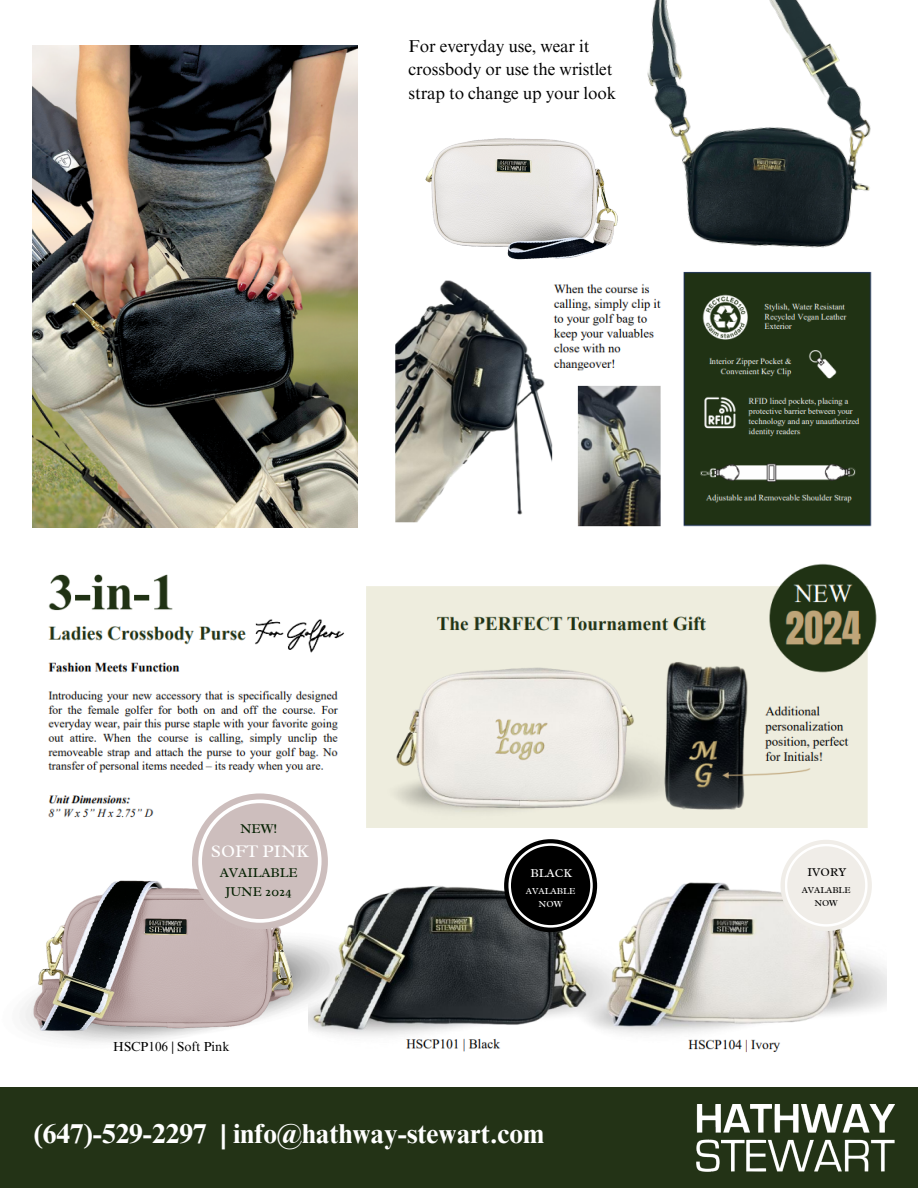
<style>
.page{position:relative;width:918px;height:1188px;background:#fff}
.page>*{position:absolute;margin:0;border:0;box-sizing:border-box;transform-origin:0 0}
.t1{font:700 27.3px "Times NRMT Pro";color:#fff}
.t2{font:18px "Radley";color:#fff}
.t3{font:17.25px/23.2px "Times NRMT Pro";letter-spacing:-.01em;color:#000}
.t4{font:13.65px/18.9px "Radley";color:#052102;text-align:center}
.t5{font:13.05px "Times NRMT Pro";color:#000}
.t6{font:12.3px "Radley";color:#fff}
.t7{font:12px "Radley";color:#000}
.t8{font:9.3px "Radley";color:#fff}
.t9{font:9.15px "Radley";color:#000}
</style>
<div class="page">
<div style="left:0;top:1088px;width:918px;height:100px;background:#233316"></div>
<img style="left:696px;top:1105px;width:198px;height:66px">
<img style="left:48px;top:563px;width:829px;height:283px">
<img style="left:395px;top:278px;width:477px;height:249px">
<img style="left:33px;top:46px;width:325px;height:481px">
<img style="left:425px;top:138px;width:193px;height:122px">
<img style="left:647px;top:0;width:225px;height:278px">
<img style="left:327px;top:867px;width:559px;height:185px">
<img style="left:87px;top:909px;width:298px;height:143px">
<img style="left:20px;top:874px;width:315px;height:167px">
<div style="left:192px;top:793px;width:136px;height:136px;background:#cdbebd;border-radius:50%"></div>
<svg style="left:198px;top:800px;width:124px;height:123px"></svg>
<div style="left:504px;top:839px;width:93px;height:93px;background:#000;border-radius:50%"></div>
<svg style="left:508px;top:843px;width:85px;height:85px"></svg>
<div style="left:781px;top:840px;width:91px;height:91px;background:#f0ede8;border-radius:50%"></div>
<svg style="left:785px;top:844px;width:83px;height:83px"></svg>
<p class="t3" style="left:409px;top:37px;width:209px">For everyday use, wear it crossbody or use the wristlet strap to change up your look</p>
<h6 class="t4" style="left:240px;top:819px;width:39px">NEW!</h6>
<p class="t4" style="left:220px;top:863px;width:80px">AVAILABLE<br>JUNE 2024</p>
<p class="t2" style="left:211px;top:839px;width:100px">SOFT PINK</p>
<p class="t5" style="left:113px;top:1042px;width:118px">HSCP106 | Soft Pink</p>
<p class="t6" style="left:531px;top:865px;width:43px">BLACK</p>
<p class="t6" style="left:530px;top:872px;width:69px">SOFT PINK</p>
<h6 class="t8" style="left:526px;top:885px;width:51px">AVALABLE</h6>
<h6 class="t8" style="left:539px;top:898px;width:25px">NOW</h6>
<h6 class="t1" style="left:34px;top:1124px;width:512px">(647)-529-2297 | info@hathway-stewart.com</h6>
<p class="t7" style="left:808px;top:865px;width:40px">IVORY</p>
<h5 class="t9" style="left:802px;top:885px;width:50px">AVALABLE</h5>
<h1 class="t9" style="left:814px;top:897px;width:25px">NOW</h1>
</div>
